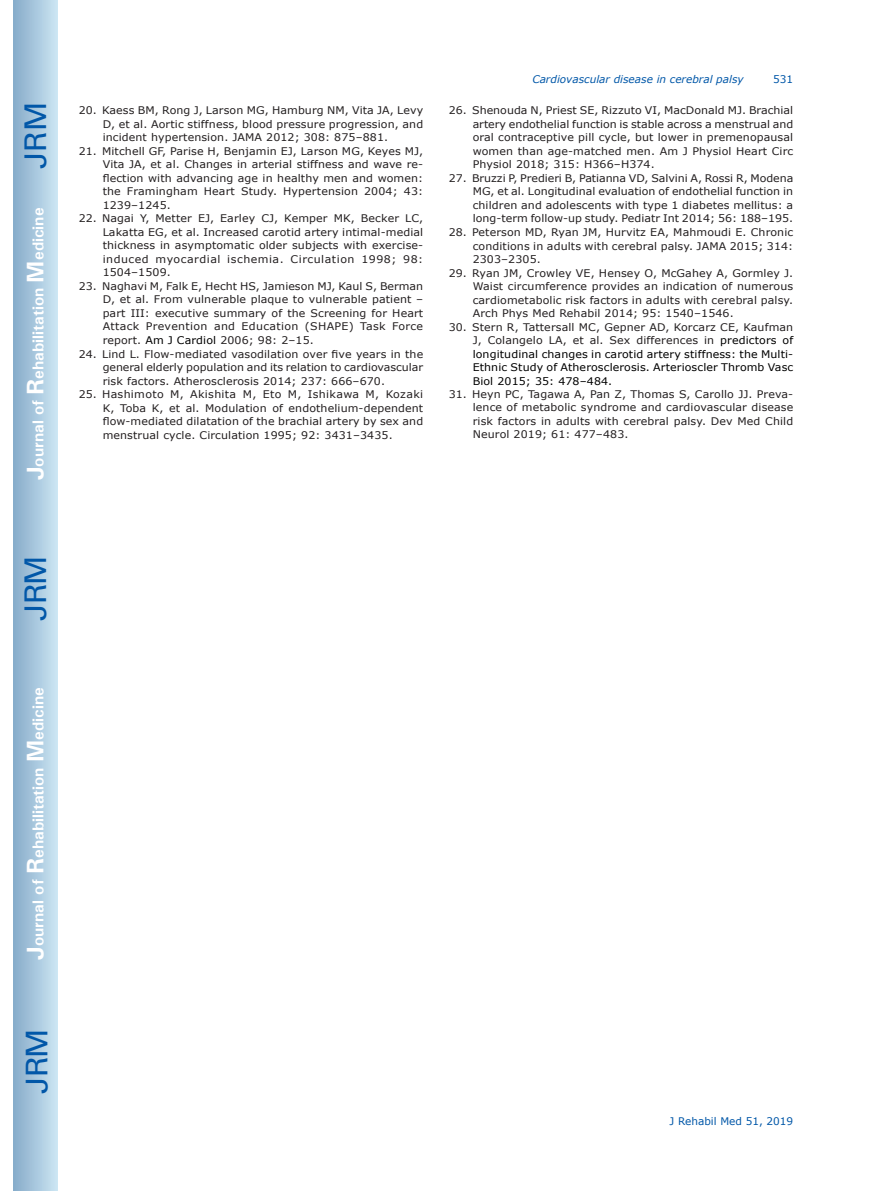
<style>
.page{position:relative;width:872px;height:1191px;background:#fff}
.page>*{position:absolute;margin:0;border:0;box-sizing:border-box;transform-origin:0 0}
.t1{font:30px "Univers";letter-spacing:-.03em;color:#0157a8}
.t2{font:700 15.75px "Univers";color:#fff}
.t3{font:10.5px/13.5px "Verdana";letter-spacing:.01em;color:#231f20;text-align:justify;scale:1.05 1}
.t4{font:10.5px/13.5px "Verdana";letter-spacing:.01em;color:#000001;text-align:justify;scale:1.05 1}
.t5{font:italic 10.5px "Verdana";color:#0157a8}
.t6{font:10.5px "Verdana";color:#0157a8}
.s1{font-size:24px}
.s2{color:#000001}
.s3{color:#231f20}
</style>
<div class="page">
<div style="left:14px;top:0;width:43px;height:1191px;background:linear-gradient(to right,#88acca,#cbe5f2)"></div>
<h1 class="t1" style="left:18px;top:169px;width:68px;rotate:-90deg">JRM</h1>
<h2 class="t2" style="left:28px;top:480px;width:274px;rotate:-90deg"><span class="s1">J</span>ournal of <span class="s1">R</span>ehabilitation <span class="s1">M</span>edicine</h2>
<h1 class="t1" style="left:18px;top:620px;width:67px;rotate:-90deg">JRM</h1>
<h2 class="t2" style="left:28px;top:959px;width:274px;rotate:-90deg"><span class="s1">J</span>ournal of <span class="s1">R</span>ehabilitation <span class="s1">M</span>edicine</h2>
<h1 class="t1" style="left:19px;top:1093px;width:67px;rotate:-90deg">JRM</h1>
<p class="t3" style="left:103px;top:104px;width:307px;text-indent:-24px">20. Kaess BM, Rong J, Larson MG, Hamburg NM, Vita JA, Levy D, et al. Aortic stiffness, blood pressure progression, and incident hypertension. JAMA 2012; 308: 875–881.</p>
<p class="t3" style="left:103px;top:144px;width:307px;text-indent:-24px">21. Mitchell GF, Parise H, Benjamin EJ, Larson MG, Keyes MJ, Vita JA, et al. Changes in arterial stiffness and wave re&shy;flection with advancing age in healthy men and women: the Framingham Heart Study. Hypertension 2004; 43:<br>1239–1245.</p>
<p class="t3" style="left:103px;top:212px;width:307px;text-indent:-24px">22. Nagai Y, Metter EJ, Earley CJ, Kemper MK, Becker LC, Lakatta EG, et al. Increased carotid artery intimal-medial thickness in asymptomatic older subjects with exercise&shy;induced myocardial ischemia. Circulation 1998; 98:<br>1504–1509.</p>
<p class="t3" style="left:103px;top:279px;width:307px;text-indent:-24px">23. Naghavi M, Falk E, Hecht HS, Jamieson MJ, Kaul S, Berman D, et al. From vulnerable plaque to vulnerable patient – part III: executive summary of the Screening for Heart Attack Prevention and Education (SHAPE) Task Force report. <span class="s2">Am J Cardiol</span> 2006; 98: 2–15.</p>
<p class="t3" style="left:103px;top:347px;width:307px;text-indent:-24px">24. Lind L. Flow-mediated vasodilation over five years in the general elderly population and its relation to cardiovascular risk factors. Atherosclerosis 2014; 237: 666–670.</p>
<p class="t3" style="left:103px;top:387px;width:307px;text-indent:-24px">25. Hashimoto M, Akishita M, Eto M, Ishikawa M, Kozaki K, Toba K, et al. Modulation of endothelium-dependent flow-mediated dilatation of the brachial artery by sex and menstrual cycle. Circulation 1995; 92: 3431–3435.</p>
<p class="t5" style="left:532px;top:72px;width:213px">Cardiovascular disease in cerebral palsy</p>
<p class="t6" style="left:773px;top:72px;width:22px">531</p>
<p class="t3" style="left:473px;top:104px;width:307px;text-indent:-24px">26. Shenouda N, Priest SE, Rizzuto VI, MacDonald MJ. Brachial artery endothelial function is stable across a menstrual and oral contraceptive pill cycle, but lower in premenopausal women than age-matched men. Am J Physiol Heart Circ Physiol 2018; 315: H366–H374.</p>
<p class="t3" style="left:473px;top:171px;width:307px;text-indent:-24px">27. Bruzzi P, Predieri B, Patianna VD, Salvini A, Rossi R, Modena MG, et al. Longitudinal evaluation of endothelial function in children and adolescents with type 1 diabetes mellitus: a long-term follow-up study. Pediatr Int 2014; 56: 188–195.</p>
<p class="t3" style="left:473px;top:226px;width:307px;text-indent:-24px">28. Peterson MD, Ryan JM, Hurvitz EA, Mahmoudi E. Chronic conditions in adults with cerebral palsy. JAMA 2015; 314:<br>2303–2305.</p>
<p class="t3" style="left:473px;top:266px;width:307px;text-indent:-24px">29. Ryan JM, Crowley VE, Hensey O, McGahey A, Gormley J.<br>Waist circumference provides an indication of numerous cardiometabolic risk factors in adults with cerebral palsy.<br>Arch Phys Med Rehabil 2014; 95: 1540–1546.</p>
<p class="t4" style="left:472px;top:320px;width:307px;text-indent:-24px"><span class="s3">30. Stern R, Tattersall MC, Gepner AD, Korcarz CE, Kaufman J, Colangelo LA, et al. Sex differences in</span> predictors of longitudinal changes in carotid artery stiffness: the Multi-Ethnic Study of Atherosclerosis. Arterioscler Thromb Vasc Biol 2015; 35: 478–484.</p>
<p class="t3" style="left:473px;top:388px;width:307px;text-indent:-24px">31. Heyn PC, Tagawa A, Pan Z, Thomas S, Carollo JJ. Preva&shy;lence of metabolic syndrome and cardiovascular disease risk factors in adults with cerebral palsy. Dev Med Child Neurol 2019; 61: 477–483.</p>
<p class="t6" style="left:669px;top:1114px;width:125px">J Rehabil Med 51, 2019</p>
</div>
